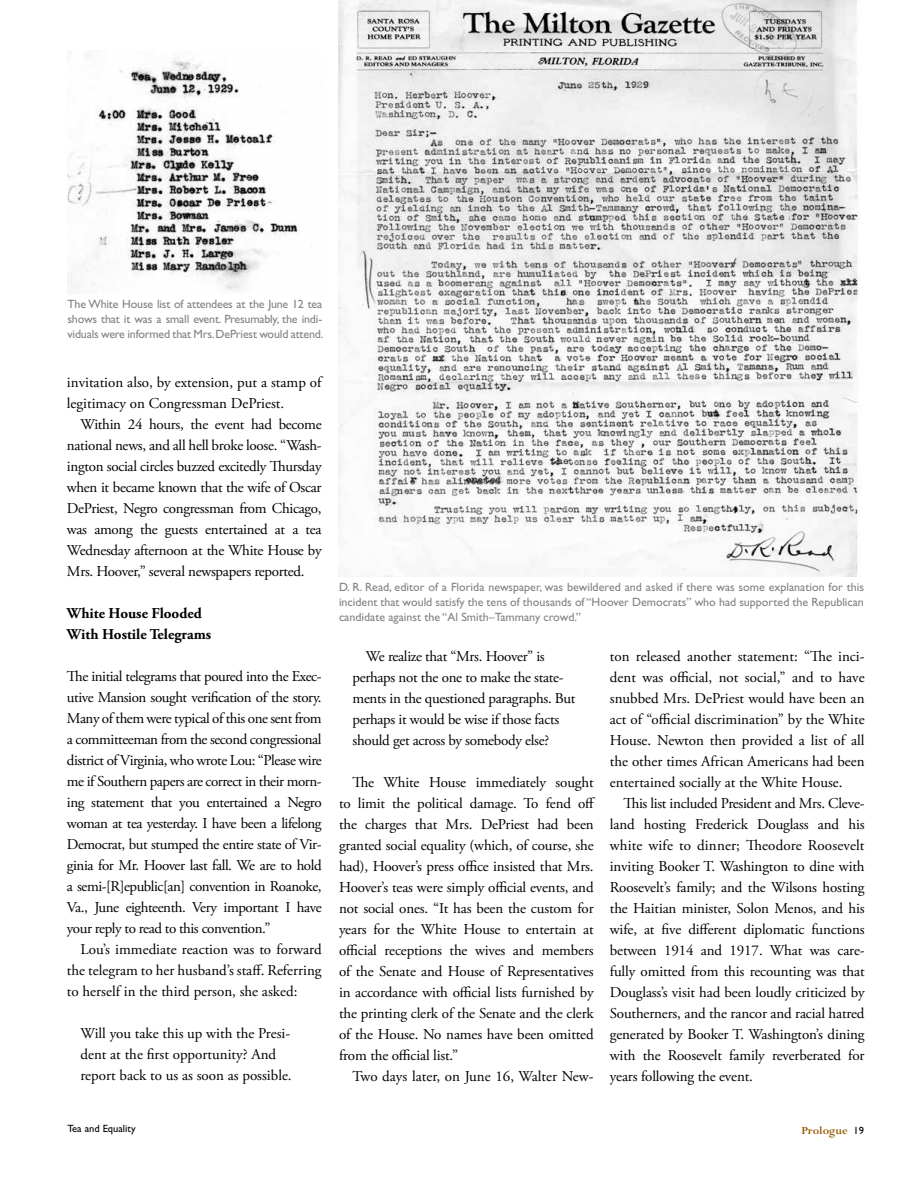
<style>
.page{position:relative;width:918px;height:1188px;background:#fff}
.page>*{position:absolute;margin:0;border:0;box-sizing:border-box;transform-origin:0 0}
.t1{font:15px/21px "Adobe Garamond Pro";letter-spacing:-.01em;color:#000;text-align:justify}
.t2{font:700 15px/21px "Adobe Garamond Pro";color:#000}
.t3{font:12px/15px "Gill Sans Std";letter-spacing:-.015em;color:#808285;text-align:justify}
.t4{font:700 12px "Perpetua Std";color:#9b5f0e}
.t5{font:10.5px "Gill Sans Std";color:#000}
.s1{font-family:"Gill Sans Std";font-weight:400;font-size:10.5px;color:#000}
</style>
<div class="page">
<img style="left:68px;top:54px;width:244px;height:237px">
<img style="left:338px;top:0;width:521px;height:576px">
<p class="t3" style="left:68px;top:296px;width:257px">The White House list of attendees at the June 12 tea shows that it was a small event. Presumably, the indi&shy;viduals were informed that Mrs. DePriest would attend.</p>
<p class="t1" style="left:67px;top:372px;width:256px">invitation also, by extension, put a stamp of legitimacy on Congressman DePriest.</p>
<p class="t1" style="left:67px;top:414px;width:256px;text-indent:14px">Within 24 hours, the event had become national news, and all hell broke loose. “Wash&shy;ington social circles buzzed excitedly Thursday when it became known that the wife of Oscar DePriest, Negro congressman from Chicago, was among the guests entertained at a tea Wednesday afternoon at the White House by Mrs. Hoover,” several newspapers reported.</p>
<p class="t2" style="left:67px;top:603px;width:146px">White House Flooded<br>With Hostile Telegrams</p>
<p class="t1" style="left:67px;top:666px;width:256px">The initial telegrams that poured into the Exec&shy;utive Mansion sought verification of the story.<br>Many of them were typical of this one sent from a committeeman from the second congressional district of Virginia, who wrote Lou: “Please wire me if Southern papers are correct in their morn&shy;ing statement that you entertained a Negro woman at tea yesterday. I have been a lifelong Democrat, but stumped the entire state of Vir&shy;ginia for Mr. Hoover last fall. We are to hold a semi-[R]epublic[an] convention in Roanoke, Va., June eighteenth. Very important I have your reply to read to this convention.”</p>
<p class="t1" style="left:67px;top:939px;width:256px;text-indent:14px">Lou’s immediate reaction was to forward the telegram to her husband’s staff. Referring to herself in the third person, she asked:</p>
<p class="t1" style="left:80px;top:1023px;width:213px;text-align:left">Will you take this up with the Presi&shy;dent at the first opportunity? And report back to us as soon as possible.</p>
<p class="t3" style="left:339px;top:580px;width:527px">D. R. Read, editor of a Florida newspaper, was bewildered and asked if there was some explanation for this incident that would satisfy the tens of thousands of “Hoover Democrats” who had supported the Republican candidate against the “Al Smith–Tammany crowd.”</p>
<p class="t1" style="left:352px;top:646px;width:225px;text-align:left;text-indent:14px">We realize that “Mrs. Hoover” is perhaps not the one to make the state&shy;ments in the questioned paragraphs. But perhaps it would be wise if those facts should get across by somebody else?</p>
<p class="t1" style="left:339px;top:772px;width:258px;text-indent:13px">The White House immediately sought to limit the political damage. To fend off the charges that Mrs. DePriest had been granted social equality (which, of course, she had), Hoover’s press office insisted that Mrs.<br>Hoover’s teas were simply official events, and not social ones. “It has been the custom for years for the White House to entertain at official receptions the wives and members of the Senate and House of Representatives in accordance with official lists furnished by the printing clerk of the Senate and the clerk of the House. No names have been omitted from the official list.”</p>
<p class="t1" style="left:352px;top:1066px;width:243px">Two days later, on June 16, Walter New-</p>
<p class="t1" style="left:610px;top:646px;width:256px">ton released another statement: “The inci&shy;dent was official, not social,” and to have snubbed Mrs. DePriest would have been an act of “official discrimination” by the White House. Newton then provided a list of all the other times African Americans had been entertained socially at the White House.</p>
<p class="t1" style="left:610px;top:793px;width:256px;text-indent:14px">This list included President and Mrs. Cleve&shy;land hosting Frederick Douglass and his white wife to dinner; Theodore Roosevelt inviting Booker T. Washington to dine with Roosevelt’s family; and the Wilsons hosting the Haitian minister, Solon Menos, and his wife, at five different diplomatic functions between 1914 and 1917. What was care&shy;fully omitted from this recounting was that Douglass’s visit had been loudly criticized by Southerners, and the rancor and racial hatred generated by Booker T. Washington’s dining with the Roosevelt family reverberated for years following the event.</p>
<p class="t5" style="left:68px;top:1122px;width:70px">Tea and Equality</p>
<p class="t4" style="left:801px;top:1124px;width:64px">Prologue <span class="s1">19</span></p>
</div>
